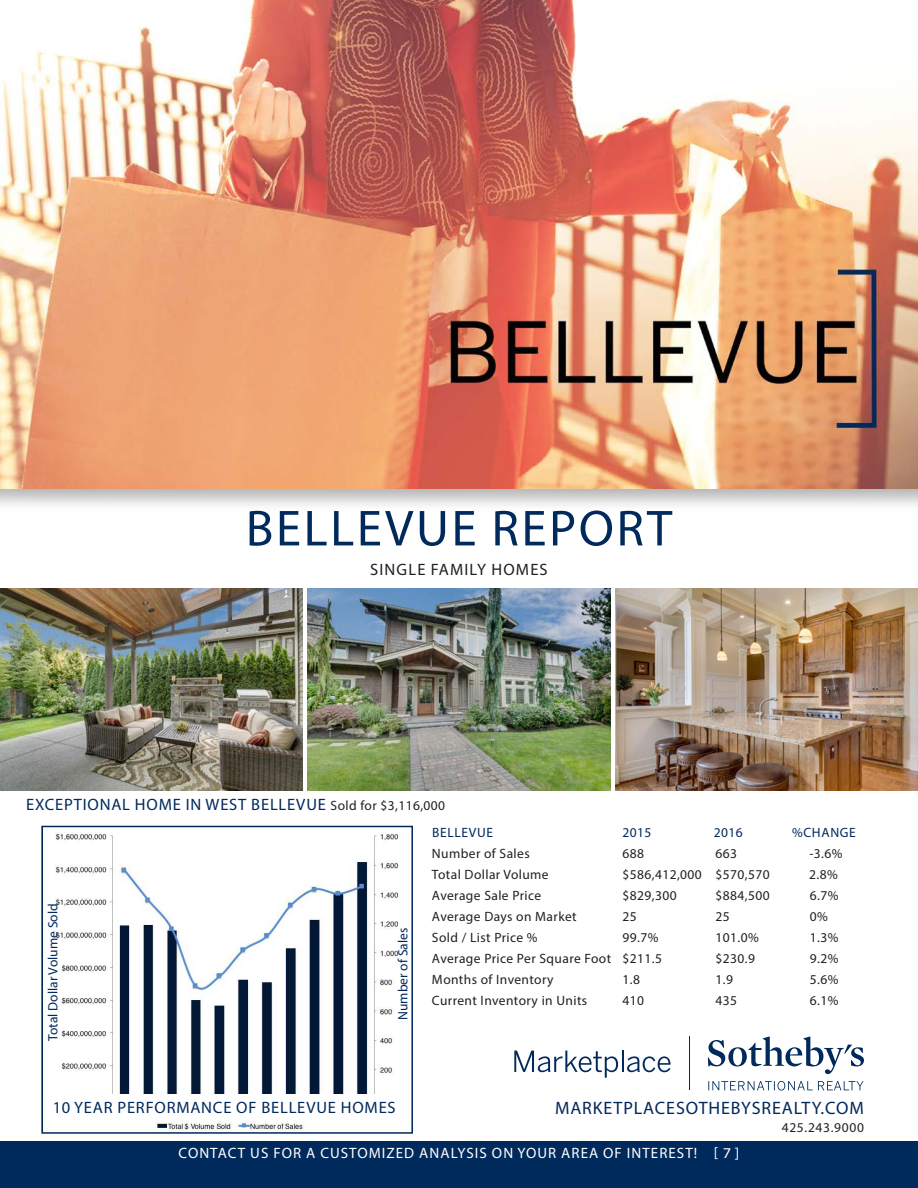
<style>
.page{position:relative;width:918px;height:1188px;background:#fff}
.page>*{position:absolute;margin:0;border:0;box-sizing:border-box;transform-origin:0 0}
.t1{font:51px "Myriad Pro";letter-spacing:.05em;color:#00295c}
.t2{font:18px "Myriad Pro";letter-spacing:.05em;color:#00295c}
.t3{font:16.5px "Myriad Pro";letter-spacing:.05em;color:#00295c}
.t4{font:16.5px "Myriad Pro";letter-spacing:.07em;color:#231f20}
.t5{font:15px "Myriad Pro";letter-spacing:.07em;color:#fff}
.t6{font:13.5px "Myriad Pro";letter-spacing:.03em;color:#231f20}
.t7{font:13.5px "Myriad Pro";color:#00295c}
.t8{font:13.5px "Myriad Pro";letter-spacing:.05em;color:#231f20}
.t9{font:13.5px "Myriad Pro";letter-spacing:.05em;color:#00295c}
.s1{font-size:13.5px;color:#231f20}
</style>
<div class="page">
<div style="left:0;top:1142px;width:918px;height:46px;background:#00295c"></div>
<div style="left:0;top:0;width:918px;height:513px;background:#231f20;opacity:.35"></div>
<img style="left:0;top:0;width:918px;height:488px">
<img style="left:0;top:588px;width:303px;height:202px">
<img style="left:308px;top:588px;width:302px;height:202px">
<img style="left:615px;top:588px;width:303px;height:202px">
<hr style="left:689px;top:1036px;width:1px;height:54px;background:#00295c">
<svg style="left:708px;top:1036px;width:156px;height:38px"></svg>
<svg style="left:708px;top:1081px;width:155px;height:10px"></svg>
<svg style="left:514px;top:1051px;width:104px;height:27px"></svg>
<hr style="left:622px;top:1051px;width:2px;height:21px;background:#00295c">
<svg style="left:627px;top:1056px;width:44px;height:16px"></svg>
<img style="left:55px;top:833px;width:344px;height:298px">
<div style="left:41px;top:826px;width:372px;height:308px;border:2px solid #00295c"></div>
<img style="left:82px;top:1094px;width:304px;height:7px">
<div style="left:47px;top:1101px;width:355px;height:15px;background:#fff"></div>
<p class="t1" style="left:246px;top:497px;width:428px">BELLEVUE REPORT</p>
<p class="t4" style="left:370px;top:560px;width:179px">SINGLE FAMILY HOMES</p>
<p class="t3" style="left:26px;top:794px;width:421px">EXCEPTIONAL HOME IN WEST BELLEVUE <span class="s1">Sold for $3,116,000</span></p>
<p class="t7" style="left:45px;top:1041px;width:139px;rotate:-90deg">Total Dollar Volume Sold</p>
<p class="t7" style="left:395px;top:1020px;width:94px;rotate:-90deg">Number of Sales</p>
<p class="t3" style="left:53px;top:1098px;width:344px">10 YEAR PERFORMANCE OF BELLEVUE HOMES</p>
<p class="t9" style="left:432px;top:824px;width:63px">BELLEVUE</p>
<p class="t7" style="left:622px;top:824px;width:30px">2015</p>
<p class="t7" style="left:714px;top:824px;width:30px">2016</p>
<p class="t7" style="left:792px;top:824px;width:65px">%CHANGE</p>
<p class="t6" style="left:432px;top:845px;width:99px">Number of Sales</p>
<p class="t6" style="left:622px;top:845px;width:23px">688</p>
<p class="t6" style="left:715px;top:845px;width:23px">663</p>
<p class="t6" style="left:809px;top:845px;width:35px">-3.6%</p>
<p class="t6" style="left:432px;top:866px;width:118px">Total Dollar Volume</p>
<p class="t6" style="left:622px;top:866px;width:149px">$586,412,000 $570,570</p>
<p class="t6" style="left:809px;top:866px;width:30px">2.8%</p>
<p class="t6" style="left:432px;top:887px;width:111px">Average Sale Price</p>
<p class="t6" style="left:622px;top:887px;width:56px">$829,300</p>
<p class="t6" style="left:715px;top:887px;width:56px">$884,500</p>
<p class="t6" style="left:810px;top:887px;width:30px">6.7%</p>
<p class="t6" style="left:432px;top:908px;width:146px">Average Days on Market</p>
<p class="t6" style="left:622px;top:908px;width:16px">25</p>
<p class="t6" style="left:715px;top:908px;width:16px">25</p>
<p class="t6" style="left:810px;top:908px;width:20px">0%</p>
<p class="t6" style="left:432px;top:929px;width:107px">Sold / List Price %</p>
<p class="t6" style="left:622px;top:929px;width:37px">99.7%</p>
<p class="t6" style="left:715px;top:929px;width:45px">101.0%</p>
<p class="t6" style="left:810px;top:929px;width:30px">1.3%</p>
<p class="t6" style="left:432px;top:950px;width:231px">Average Price Per Square Foot $211.5</p>
<p class="t6" style="left:715px;top:950px;width:41px">$230.9</p>
<p class="t6" style="left:810px;top:950px;width:30px">9.2%</p>
<p class="t6" style="left:432px;top:971px;width:123px">Months of Inventory</p>
<p class="t6" style="left:622px;top:971px;width:19px">1.8</p>
<p class="t6" style="left:715px;top:971px;width:19px">1.9</p>
<p class="t6" style="left:810px;top:971px;width:30px">5.6%</p>
<p class="t6" style="left:432px;top:992px;width:157px">Current Inventory in Units</p>
<p class="t6" style="left:622px;top:992px;width:23px">410</p>
<p class="t6" style="left:715px;top:992px;width:23px">435</p>
<p class="t6" style="left:810px;top:992px;width:30px">6.1%</p>
<p class="t2" style="left:555px;top:1097px;width:310px">MARKETPLACESOTHEBYSREALTY.COM</p>
<p class="t8" style="left:782px;top:1119px;width:84px">425.243.9000</p>
<p class="t5" style="left:179px;top:1143px;width:563px">CONTACT US FOR A CUSTOMIZED ANALYSIS ON YOUR AREA OF INTEREST! [ 7 ]</p>
</div>
